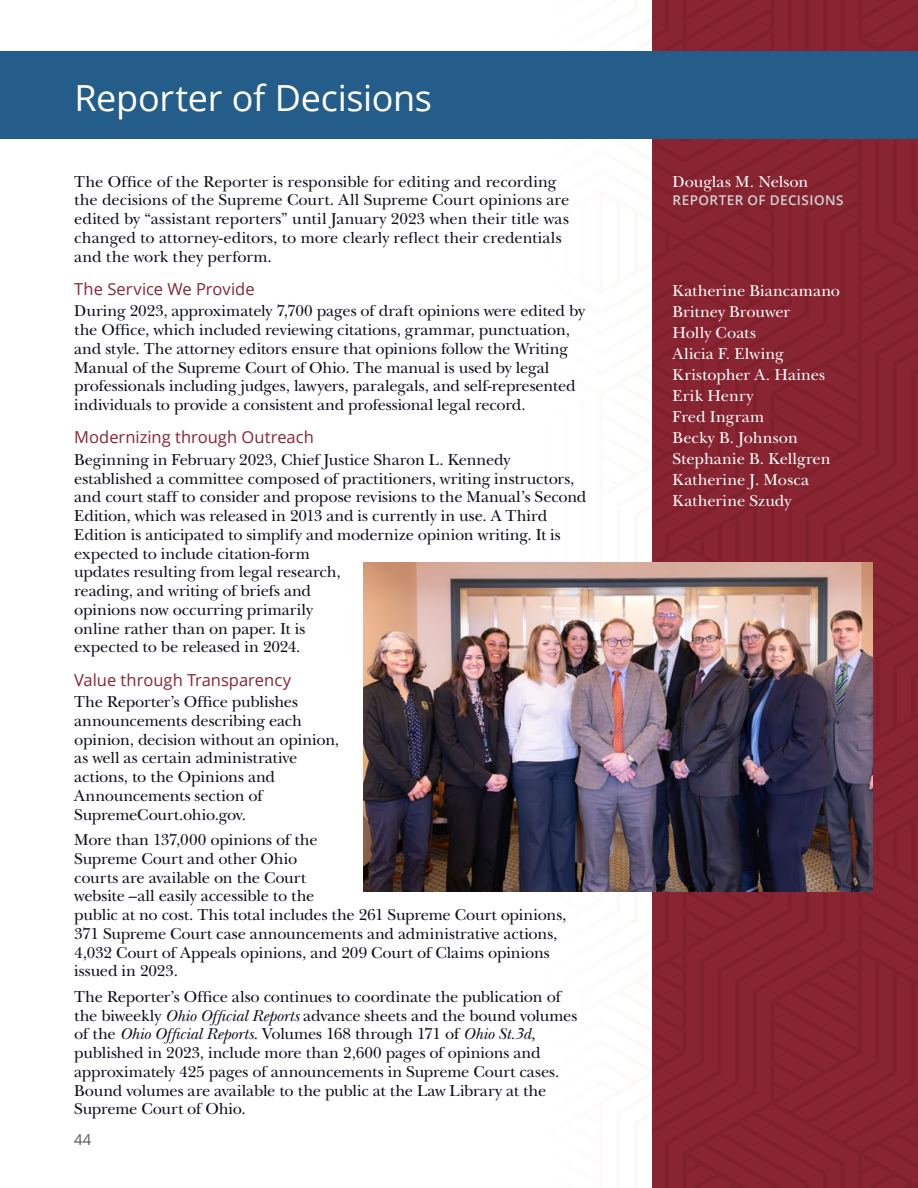
<style>
.page{position:relative;width:918px;height:1188px;background:#fff}
.page>*{position:absolute;margin:0;border:0;box-sizing:border-box;transform-origin:0 0}
.t1{font:36px "Open Sans";letter-spacing:-.01em;color:#fff}
.t2{font:16.5px/18.8px "New Baskerville Std";letter-spacing:-.01em;color:#0e101a}
.t3{font:16.5px/21px "New Baskerville Std";letter-spacing:.005em;color:#fff}
.t4{font:16.5px "Open Sans";color:#892432}
.t5{font:15px "Open Sans";color:#58595b}
.t6{font:600 13.5px "Open Sans";letter-spacing:.035em;color:#d1d3d4}
.s1{font-style:italic}
</style>
<div class="page">
<svg style="left:652px;top:0;width:266px;height:1188px;fill:#892432"></svg>
<div style="left:0;top:51px;width:918px;height:88px;background:#245d89"></div>
<img style="left:363px;top:563px;width:509px;height:328px">
<h1 class="t1" style="left:75px;top:73px;width:359px">Reporter of Decisions</h1>
<p class="t2" style="left:74px;top:172px;width:497px">The Office of the Reporter is responsible for editing and recording the decisions of the Supreme Court. All Supreme Court opinions are edited by “assistant reporters” until January 2023 when their title was changed to attorney-editors, to more clearly reflect their credentials and the work they perform.</p>
<p class="t4" style="left:74px;top:278px;width:182px">The Service We Provide</p>
<p class="t2" style="left:74px;top:302px;width:512px">During 2023, approximately 7,700 pages of draft opinions were edited by the Office, which included reviewing citations, grammar, punctuation, and style. The attorney editors ensure that opinions follow the Writing Manual of the Supreme Court of Ohio. The manual is used by legal professionals including judges, lawyers, paralegals, and self-represented individuals to provide a consistent and professional legal record.</p>
<p class="t4" style="left:74px;top:426px;width:241px">Modernizing through Outreach</p>
<p class="t2" style="left:74px;top:450px;width:514px">Beginning in February 2023, Chief Justice Sharon L. Kennedy established a committee composed of practitioners, writing instructors, and court staff to consider and propose revisions to the Manual’s Second Edition, which was released in 2013 and is currently in use. A Third Edition is anticipated to simplify and modernize opinion writing. It is expected to include citation-form<br>updates resulting from legal research,<br>reading, and writing of briefs and<br>opinions now occurring primarily<br>online rather than on paper. It is<br>expected to be released in 2024.</p>
<p class="t4" style="left:74px;top:668px;width:218px">Value through Transparency</p>
<p class="t2" style="left:74px;top:693px;width:267px">The Reporter’s Office publishes announcements describing each opinion, decision without an opinion, as well as certain administrative actions, to the Opinions and<br>Announcements section of<br>SupremeCourt.ohio.gov.</p>
<p class="t2" style="left:74px;top:830px;width:494px">More than 137,000 opinions of the<br>Supreme Court and other Ohio<br>courts are available on the Court<br>website –all easily accessible to the<br>public at no cost. This total includes the 261 Supreme Court opinions, 371 Supreme Court case announcements and administrative actions, 4,032 Court of Appeals opinions, and 209 Court of Claims opinions issued in 2023.</p>
<p class="t2" style="left:74px;top:987px;width:505px">The Reporter’s Office also continues to coordinate the publication of the biweekly <span class="s1">Ohio Official Reports</span> advance sheets and the bound volumes of the <span class="s1">Ohio Official Reports</span>. Volumes 168 through 171 of <span class="s1">Ohio St.3d, </span>published in 2023, include more than 2,600 pages of opinions and approximately 425 pages of announcements in Supreme Court cases.<br>Bound volumes are available to the public at the Law Library at the Supreme Court of Ohio.</p>
<p class="t5" style="left:74px;top:1129px;width:19px">44</p>
<p class="t3" style="left:673px;top:172px;width:137px">Douglas M. Nelson</p>
<p class="t6" style="left:673px;top:191px;width:173px">REPORTER OF DECISIONS</p>
<p class="t3" style="left:673px;top:280px;width:169px">Katherine Biancamano<br>Britney Brouwer<br>Holly Coats<br>Alicia F. Elwing<br>Kristopher A. Haines<br>Erik Henry<br>Fred Ingram<br>Becky B. Johnson<br>Stephanie B. Kellgren<br>Katherine J. Mosca<br>Katherine Szudy</p>
</div>
